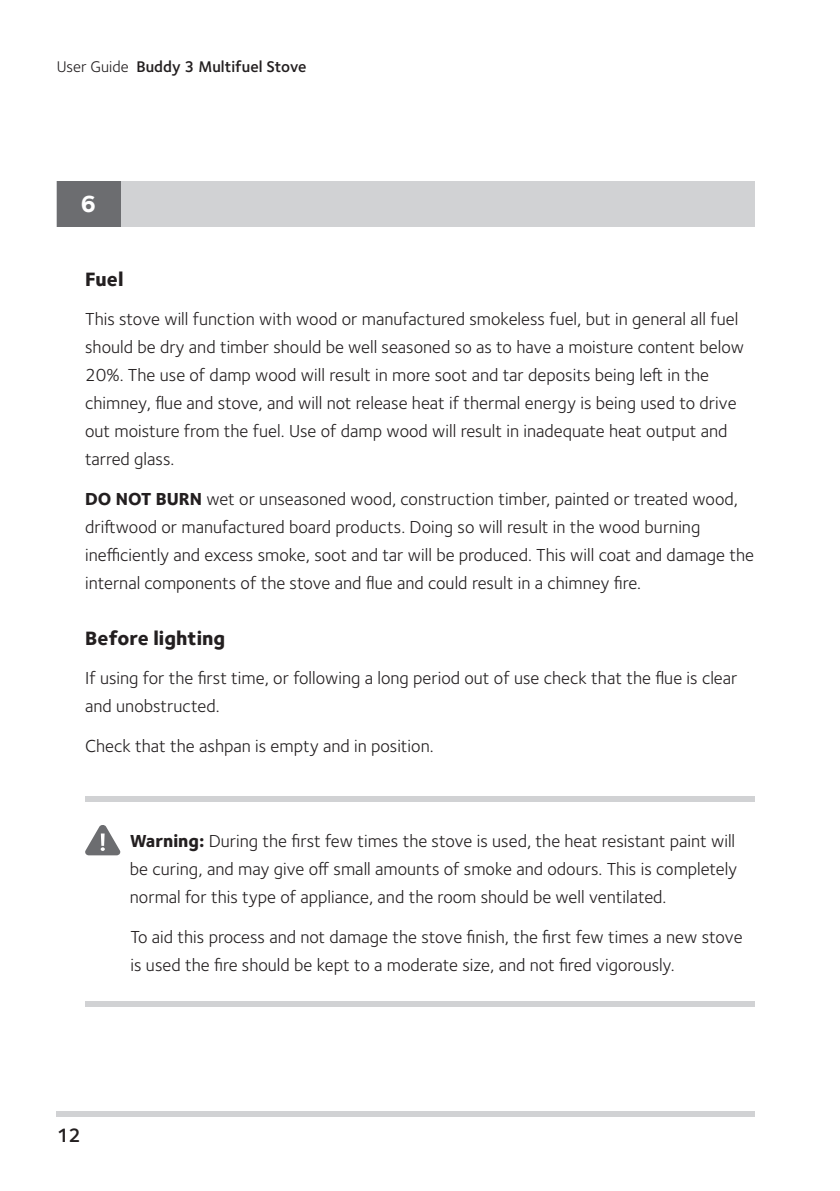
<style>
.page{position:relative;width:840px;height:1191px;background:#fff}
.page>*{position:absolute;margin:0;border:0;box-sizing:border-box;transform-origin:0 0}
.t1{font:800 24px "Foundry Sterling";color:#fff}
.t2{font:800 20px "Foundry Sterling";color:#231f20}
.t3{font:600 20px "Foundry Sterling";color:#231f20}
.t4{font:18px/28px "Foundry Sterling";color:#231f20}
.t5{font:600 16px "Foundry Sterling";color:#231f20}
.s1{font-weight:400}
.s2{font-weight:800}
</style>
<div class="page">
<div style="left:57px;top:1111px;width:697px;height:6px;background:#d1d2d4"></div>
<div style="left:85px;top:795px;width:669px;height:6px;background:#d1d2d4"></div>
<div style="left:85px;top:1001px;width:669px;height:5px;background:#d1d2d4"></div>
<div style="left:57px;top:181px;width:697px;height:46px;background:#d1d2d4"></div>
<div style="left:57px;top:181px;width:63px;height:46px;background:#6c6d70"></div>
<svg style="left:85px;top:825px;width:36px;height:30px"></svg>
<p class="t5" style="left:57px;top:57px;width:251px"><span class="s1">User Guide</span> Buddy 3 Multifuel Stove</p>
<p class="t1" style="left:81px;top:189px;width:17px">6</p>
<p class="t2" style="left:85px;top:267px;width:40px">Fuel</p>
<p class="t4" style="left:85px;top:305px;width:660px">This stove will function with wood or manufactured smokeless fuel, but in general all fuel should be dry and timber should be well seasoned so as to have a moisture content below 20%. The use of damp wood will result in more soot and tar deposits being left in the chimney, flue and stove, and will not release heat if thermal energy is being used to drive out moisture from the fuel. Use of damp wood will result in inadequate heat output and tarred glass.</p>
<p class="t4" style="left:85px;top:485px;width:670px"><span class="s2">DO NOT BURN</span> wet or unseasoned wood, construction timber, painted or treated wood, driftwood or manufactured board products. Doing so will result in the wood burning inefficiently and excess smoke, soot and tar will be produced. This will coat and damage the internal components of the stove and flue and could result in a chimney fire.</p>
<p class="t2" style="left:85px;top:626px;width:141px">Before lighting</p>
<p class="t4" style="left:85px;top:664px;width:653px">If using for the first time, or following a long period out of use check that the flue is clear and unobstructed.</p>
<p class="t4" style="left:85px;top:731px;width:350px">Check that the ashpan is empty and in position.</p>
<p class="t4" style="left:130px;top:827px;width:608px;text-align:justify"><span class="s2">Warning:</span> During the first few times the stove is used, the heat resistant paint will be curing, and may give off small amounts of smoke and odours. This is completely normal for this type of appliance, and the room should be well ventilated.</p>
<p class="t4" style="left:130px;top:923px;width:613px">To aid this process and not damage the stove finish, the first few times a new stove is used the fire should be kept to a moderate size, and not fired vigorously.</p>
<p class="t3" style="left:57px;top:1123px;width:26px">12</p>
</div>
